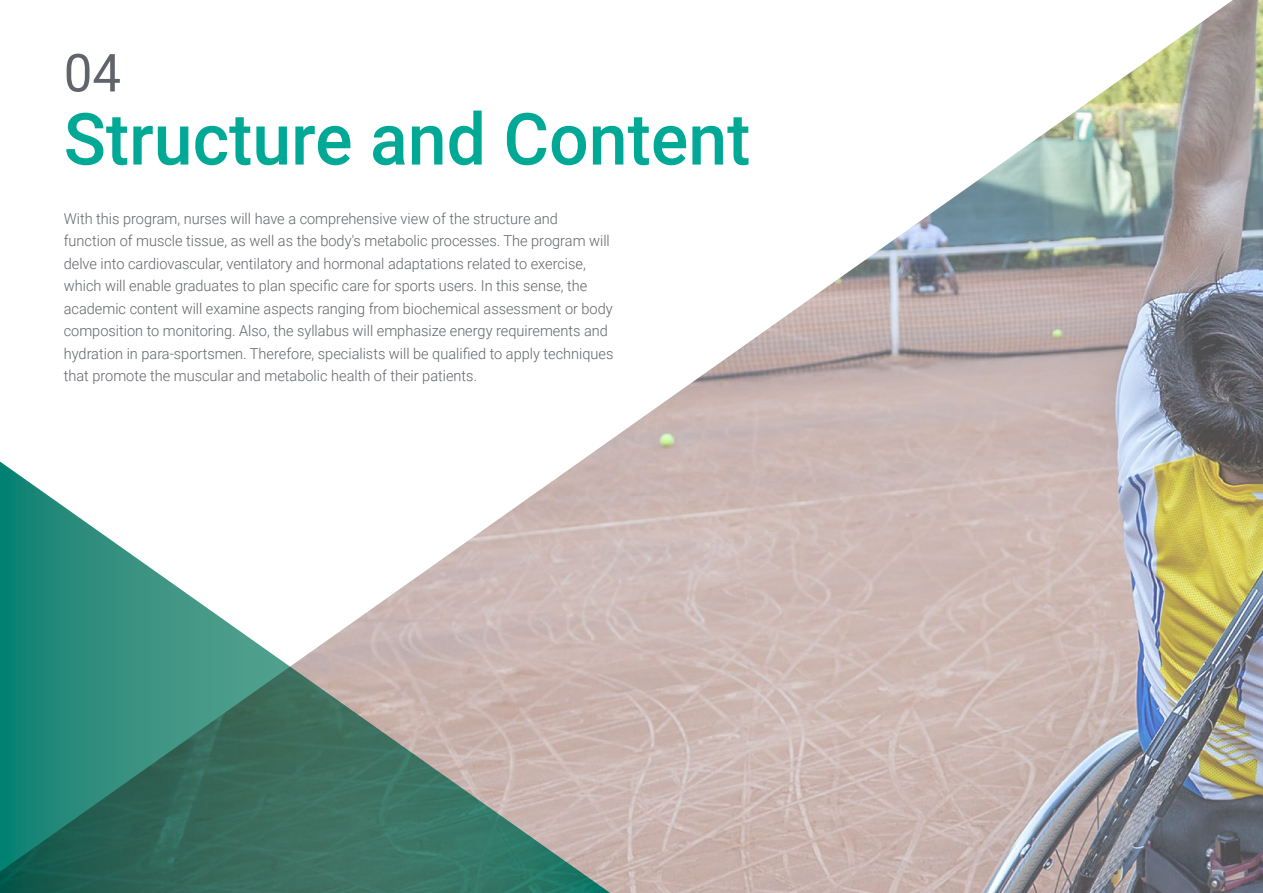
<style>
.page{position:relative;width:1263px;height:893px;background:#fff}
.page>*{position:absolute;margin:0;border:0;box-sizing:border-box;transform-origin:0 0}
.t1{font:500 72px "Roboto";color:#00a996}
.t2{font:52.5px "Roboto";color:#61646a}
.t3{font:300 15px/22.5px "Roboto";color:#61646a}
</style>
<div class="page">
<img style="left:602px;top:0;width:661px;height:893px">
<svg style="left:0;top:446px;width:640px;height:447px"></svg>
<h2 class="t2" style="left:64px;top:36px;width:59px">04</h2>
<h1 class="t1" style="left:64px;top:89px;width:688px">Structure and Content</h1>
<p class="t3" style="left:64px;top:207px;width:551px">With this program, nurses will have a comprehensive view of the structure and function of muscle tissue, as well as the body's metabolic processes. The program will delve into cardiovascular, ventilatory and hormonal adaptations related to exercise, which will enable graduates to plan specific care for sports users. In this sense, the academic content will examine aspects ranging from biochemical assessment or body composition to monitoring. Also, the syllabus will emphasize energy requirements and hydration in para-sportsmen. Therefore, specialists will be qualified to apply techniques that promote the muscular and metabolic health of their patients.</p>
</div>
